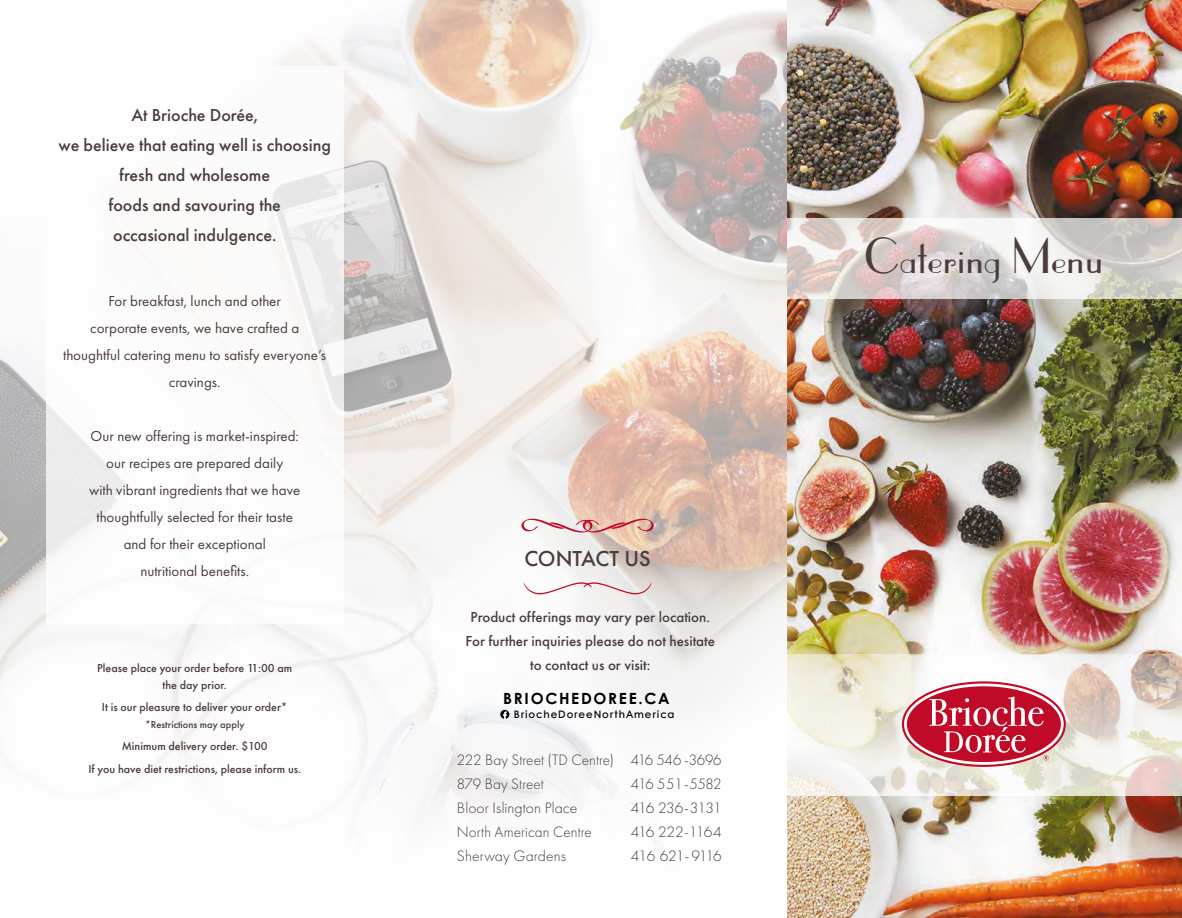
<style>
.page{position:relative;width:1182px;height:918px;background:#fff}
.page>*{position:absolute;margin:0;border:0;box-sizing:border-box;transform-origin:0 0}
.t1{font:48px "Parisian";color:#4b3d3c}
.t2{font:500 22.5px "Futura PT";color:#4b3d3c}
.t3{font:500 18px/30px "Futura PT";color:#4b3d3c;text-align:center}
.t4{font:300 15.6px/24px "Futura PT";letter-spacing:.005em;color:#4b3d3c}
.t5{font:300 15.6px "Futura PT";letter-spacing:-.06em;color:#4b3d3c}
.t6{font:300 15.6px "Futura PT";letter-spacing:-.03em;color:#4b3d3c}
.t7{font:300 15.6px "Futura PT";letter-spacing:-.035em;color:#4b3d3c}
.t8{font:700 15.45px "Century Gothic Pro";letter-spacing:.11em;color:#000}
.t9{font:15px/27px "Futura PT";color:#4b3d3c;text-align:center}
.t10{font:500 15px/24px "Futura PT";color:#4b3d3c;text-align:center}
.t11{font:500 12px/16.5px "Futura PT";color:#4b3d3c;text-align:center}
.t12{font:500 10.5px "Futura PT";color:#4b3d3c}
.t13{font:600 10.35px "Century Gothic";letter-spacing:.09em;color:#000}
</style>
<div class="page">
<img style="left:0;top:0;width:1181px;height:918px">
<svg style="left:784px;top:654px;width:397px;height:142px"></svg>
<svg style="left:787px;top:218px;width:394px;height:81px"></svg>
<svg style="left:901px;top:681px;width:164px;height:86px"></svg>
<div style="left:46px;top:66px;width:297px;height:558px;background:#fff"></div>
<svg style="left:519px;top:518px;width:137px;height:16px"></svg>
<svg style="left:523px;top:582px;width:128px;height:13px"></svg>
<svg style="left:500px;top:710px;width:9px;height:9px"></svg>
<p class="t3" style="left:59px;top:100px;width:274px">At Brioche Dorée,<br>we believe that eating well is choosing fresh and wholesome<br>foods and savouring the<br>occasional indulgence.</p>
<p class="t9" style="left:63px;top:287px;width:264px">For breakfast, lunch and other<br>corporate events, we have crafted a thoughtful catering menu to satisfy everyone’s cravings.</p>
<p class="t9" style="left:89px;top:422px;width:213px">Our new offering is market-inspired: our recipes are prepared daily<br>with vibrant ingredients that we have thoughtfully selected for their taste and for their exceptional<br>nutritional benefits.</p>
<p class="t11" style="left:97px;top:660px;width:196px">Please place your order before 11:00 am the day prior.</p>
<p class="t11" style="left:102px;top:699px;width:187px">It is our pleasure to deliver your order*</p>
<p class="t12" style="left:145px;top:718px;width:101px">*Restrictions may apply</p>
<p class="t11" style="left:88px;top:735px;width:214px;line-height:22.5px">Minimum delivery order. $100<br>If you have diet restrictions, please inform us.</p>
<h2 class="t2" style="left:524px;top:545px;width:128px">CONTACT US</h2>
<p class="t10" style="left:465px;top:605px;width:251px">Product offerings may vary per location.<br>For further inquiries please do not hesitate to contact us or visit:</p>
<p class="t8" style="left:503px;top:688px;width:168px">BRIOCHEDOREE.CA</p>
<p class="t13" style="left:513px;top:708px;width:162px">BriocheDoreeNorthAmerica</p>
<p class="t4" style="left:456px;top:748px;width:266px">222 Bay Street (TD Centre) 416 546 -3696<br>879 Bay Street</p>
<p class="t6" style="left:631px;top:775px;width:92px">416 551-5582</p>
<p class="t4" style="left:456px;top:796px;width:122px">Bloor Islington Place</p>
<p class="t5" style="left:631px;top:799px;width:92px">416 236-3131</p>
<p class="t4" style="left:456px;top:820px;width:137px">North American Centre</p>
<p class="t7" style="left:631px;top:823px;width:92px">416 222-1164</p>
<p class="t4" style="left:456px;top:844px;width:111px">Sherway Gardens</p>
<p class="t5" style="left:631px;top:847px;width:92px">416 621-9116</p>
<h1 class="t1" style="left:864px;top:230px;width:241px">Catering Menu</h1>
</div>
